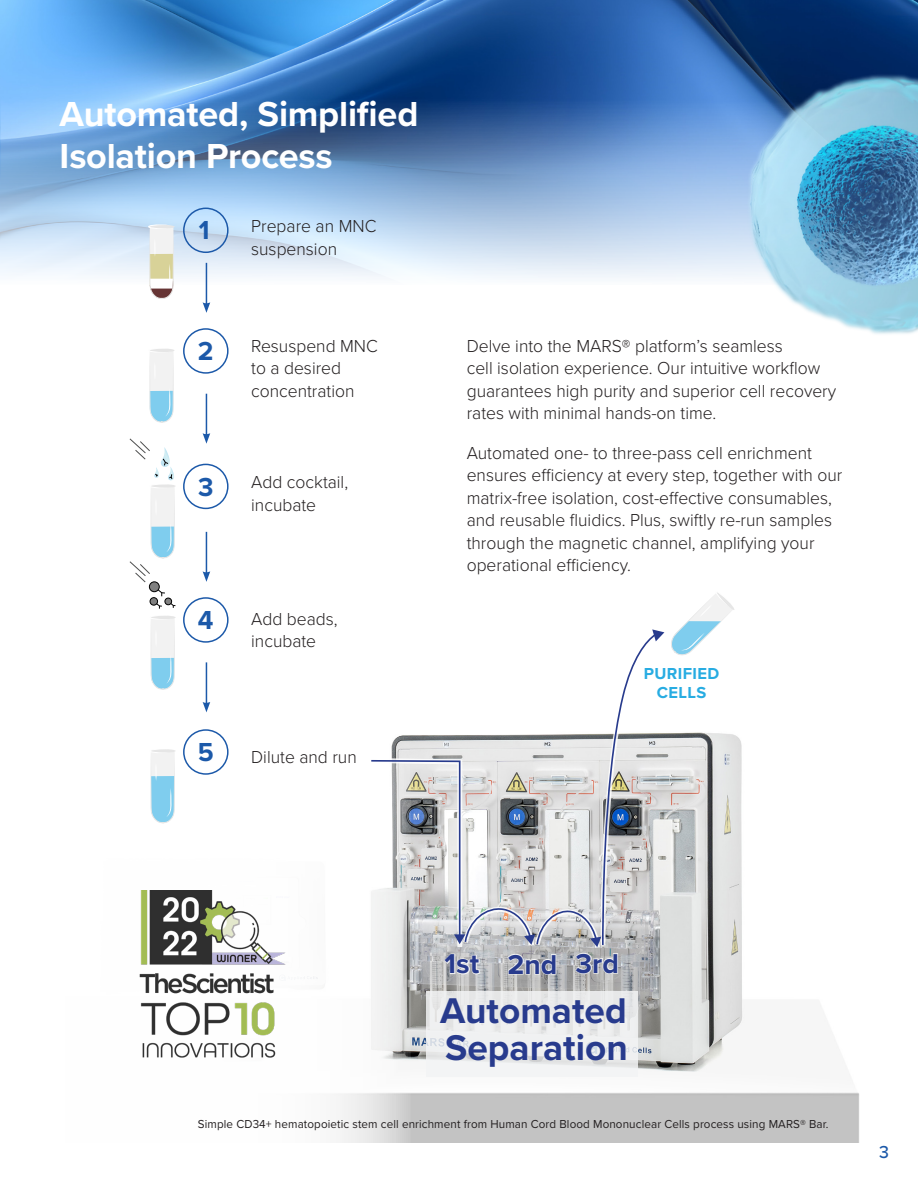
<style>
.page{position:relative;width:918px;height:1188px;background:#fff}
.page>*{position:absolute;margin:0;border:0;box-sizing:border-box;transform-origin:0 0}
.t1{font:700 37.05px "Proxima Nova";color:#283b8d}
.Main_Title{font:700 36px/42px "Proxima Nova";letter-spacing:-.005em;color:#fff}
.t2{font:700 28.35px "Proxima Nova";color:#283b8d}
.Abstract_Title{font:700 27px "Proxima Nova";color:#1c59a9}
.Abstract_Title-2{font:300 18px/22.5px "Proxima Nova";color:#231f20}
.t3{font:500 18px "Proxima Nova";color:#1c59a9}
.t4{font:700 16.5px/19.8px "Proxima Nova";letter-spacing:.025em;color:#27ace2;text-align:center}
.Body_Text{font:12px "Proxima Nova";letter-spacing:.01em;color:#231f20}
.s1{color:#fafbfb}
</style>
<div class="page">
<img style="left:0;top:0;width:199px;height:277px">
<img style="left:199px;top:0;width:719px;height:434px">
<img style="left:148px;top:473px;width:711px;height:670px">
<div style="left:66px;top:762px;width:345px;height:421px;background:linear-gradient(to right,#fff,#f4f4f4)"></div>
<div style="left:426px;top:991px;width:211px;height:86px;background:#f3f4f5"></div>
<div style="left:149px;top:582px;width:10px;height:10px;background:#808080;border-radius:50%"></div>
<div style="left:149px;top:582px;width:10px;height:10px;border:1px solid #000;border-radius:50%"></div>
<svg style="left:158px;top:589px;width:7px;height:8px"></svg>
<div style="left:150px;top:598px;width:8px;height:7px;background:#808080;border-radius:50%"></div>
<div style="left:150px;top:598px;width:8px;height:7px;border:1px solid #000;border-radius:50%"></div>
<div style="left:165px;top:598px;width:7px;height:7px;background:#808080;border-radius:50%"></div>
<div style="left:165px;top:598px;width:7px;height:7px;border:1px solid #000;border-radius:50%"></div>
<svg style="left:149px;top:603px;width:27px;height:87px"></svg>
<svg style="left:129px;top:438px;width:47px;height:145px"></svg>
<svg style="left:149px;top:349px;width:25px;height:74px"></svg>
<svg style="left:357px;top:589px;width:379px;height:387px"></svg>
<svg style="left:148px;top:223px;width:27px;height:76px"></svg>
<svg style="left:149px;top:747px;width:27px;height:76px"></svg>
<div style="left:183px;top:208px;width:46px;height:45px;border:2px solid #1c59a9;border-radius:50%"></div>
<hr style="left:206px;top:263px;width:1px;height:42px;background:#1c59a9">
<svg style="left:203px;top:302px;width:7px;height:11px"></svg>
<div style="left:183px;top:328px;width:46px;height:46px;border:2px solid #1c59a9;border-radius:50%"></div>
<div style="left:183px;top:464px;width:46px;height:45px;border:2px solid #1c59a9;border-radius:50%"></div>
<div style="left:183px;top:729px;width:46px;height:46px;border:2px solid #1c59a9;border-radius:50%"></div>
<div style="left:183px;top:597px;width:46px;height:46px;border:2px solid #1c59a9;border-radius:50%"></div>
<img style="left:119px;top:890px;width:187px;height:169px">
<hr style="left:206px;top:394px;width:1px;height:42px;background:#1c59a9">
<svg style="left:203px;top:433px;width:7px;height:11px"></svg>
<hr style="left:206px;top:532px;width:1px;height:42px;background:#1c59a9">
<svg style="left:203px;top:571px;width:7px;height:11px"></svg>
<hr style="left:206px;top:662px;width:1px;height:42px;background:#1c59a9">
<svg style="left:203px;top:702px;width:7px;height:10px"></svg>
<p class="Main_Title" style="left:60px;top:92px;width:360px">Automated, Simplified<br>Isolation Process</p>
<p class="Abstract_Title" style="left:199px;top:210px;width:12px">1</p>
<p class="Abstract_Title-2" style="left:251px;top:214px;width:127px">Prepare an MNC suspension</p>
<p class="Abstract_Title" style="left:198px;top:331px;width:17px">2</p>
<p class="Abstract_Title-2" style="left:251px;top:333px;width:128px">Resuspend MNC to a desired concentration</p>
<p class="Abstract_Title" style="left:198px;top:466px;width:17px">3</p>
<p class="Abstract_Title-2" style="left:251px;top:470px;width:98px">Add cocktail, incubate</p>
<p class="Abstract_Title" style="left:198px;top:600px;width:17px">4</p>
<p class="Abstract_Title-2" style="left:251px;top:607px;width:88px">Add beads, incubate</p>
<p class="Abstract_Title" style="left:198px;top:732px;width:17px">5</p>
<p class="Abstract_Title-2" style="left:251px;top:744px;width:107px">Dilute and run</p>
<p class="Abstract_Title-2" style="left:467px;top:333px;width:371px">Delve into the MARS® platform’s seamless<br>cell isolation experience. Our intuitive workflow guarantees high purity and superior cell recovery rates with minimal hands-on time.</p>
<p class="Abstract_Title-2" style="left:467px;top:440px;width:377px">Automated one- to three-pass cell enrichment ensures efficiency at every step, together with our matrix-free isolation, cost-effective consumables, and reusable fluidics. Plus, swiftly re-run samples through the magnetic channel, amplifying your operational efficiency.</p>
<p class="t4" style="left:644px;top:663px;width:77px">PURIFIED<br>CELLS</p>
<p class="t2" style="left:445px;top:943px;width:176px">1st 2nd <span class="s1">3rd</span></p>
<p class="t1" style="left:440px;top:983px;width:188px">Automated</p>
<p class="t1" style="left:445px;top:1020px;width:184px">Separation</p>
<p class="Body_Text" style="left:198px;top:1116px;width:632px">Simple CD34+ hematopoietic stem cell enrichment from Human Cord Blood Mononuclear Cells process using MARS® Bar.</p>
<p class="t3" style="left:879px;top:1139px;width:11px">3</p>
</div>
